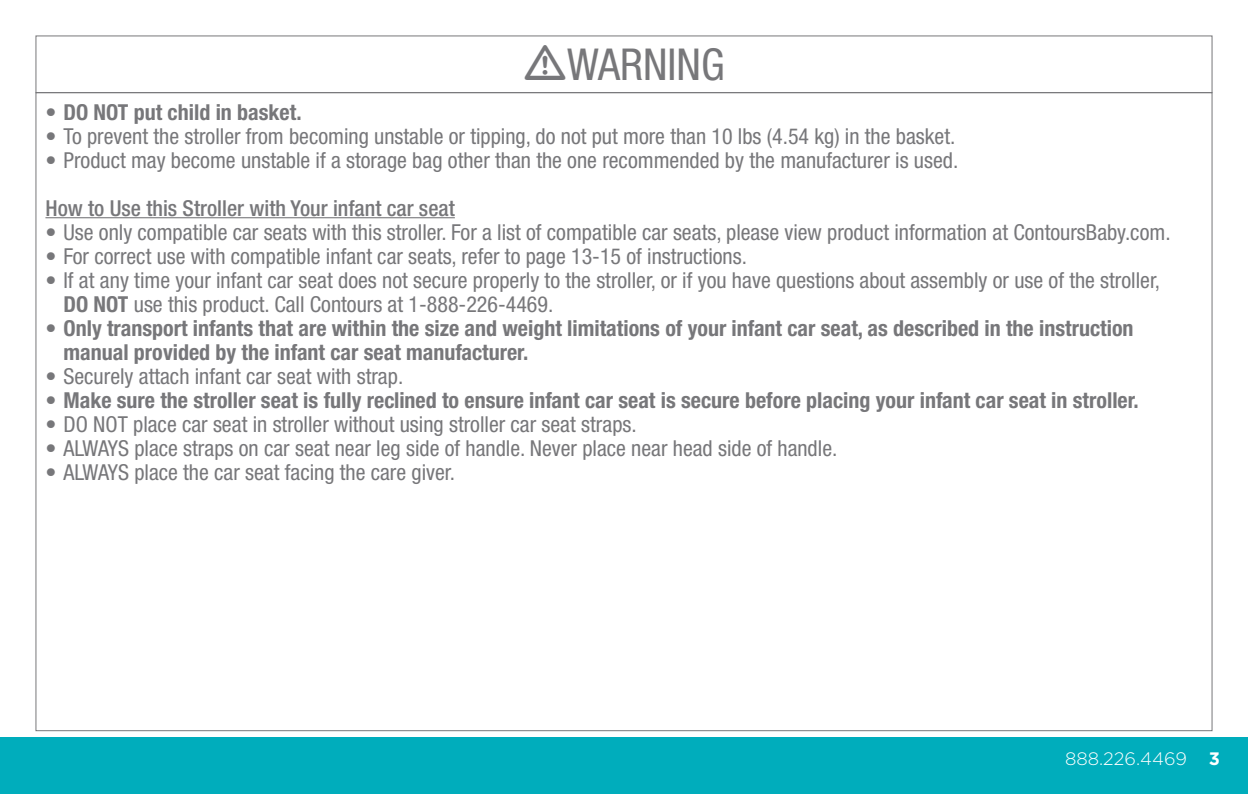
<style>
.page{position:relative;width:1248px;height:794px;background:#fff}
.page>*{position:absolute;margin:0;border:0;box-sizing:border-box;transform-origin:0 0}
.t1{font:condensed 44px "Helvetica Neue";color:#77777a}
.t2{font:condensed 22px/24px "Helvetica Neue";color:#77777a}
.t3{font:700 condensed 22px/24px "Helvetica Neue";color:#77777a}
.t4{font:500 condensed 22px "Helvetica Neue";color:#77777a}
.t5{font:300 18px "Gotham";color:#fff}
.s1{font-weight:700}
.s2{font-weight:400}
</style>
<div class="page">
<div style="left:0;top:737px;width:1247px;height:57px;background:#00adbc"></div>
<hr style="left:45px;top:217px;width:410px;height:1px;background:#77777a">
<p class="t1" style="left:567px;top:39px;width:159px">WARNING</p>
<p class="t3" style="left:45px;top:99px;width:258px">• DO NOT put child in basket.</p>
<p class="t2" style="left:45px;top:124px;width:911px">• To prevent the stroller from becoming unstable or tipping, do not put more than 10 lbs (4.54 kg) in the basket.</p>
<p class="t2" style="left:45px;top:148px;width:914px">• Product may become unstable if a storage bag other than the one recommended by the manufacturer is used.</p>
<p class="t4" style="left:45px;top:195px;width:411px">How to Use this Stroller with Your infant car seat</p>
<p class="t2" style="left:45px;top:220px;width:1126px">• Use only compatible car seats with this stroller. For a list of compatible car seats, please view product information at ContoursBaby.com.</p>
<p class="t2" style="left:45px;top:244px;width:703px">• For correct use with compatible infant car seats, refer to page 13-15 of instructions.</p>
<p class="t2" style="left:63px;top:268px;width:1098px;text-indent:-18px">• If at any time your infant car seat does not secure properly to the stroller, or if you have questions about assembly or use of the stroller,<br><span class="s1">DO NOT</span> use this product. Call Contours at 1-888-226-4469.</p>
<p class="t3" style="left:63px;top:315px;width:1071px;text-indent:-18px"><span class="s2">•</span> Only transport infants that are within the size and weight limitations of your infant car seat, as described in the instruction manual provided by the infant car seat manufacturer.</p>
<p class="t2" style="left:45px;top:364px;width:359px">• Securely attach infant car seat with strap.</p>
<p class="t3" style="left:45px;top:387px;width:1094px"><span class="s2">•</span> Make sure the stroller seat is fully reclined to ensure infant car seat is secure before placing your infant car seat in stroller.</p>
<p class="t2" style="left:45px;top:412px;width:593px">• DO NOT place car seat in stroller without using stroller car seat straps.</p>
<p class="t2" style="left:45px;top:436px;width:793px">• ALWAYS place straps on car seat near leg side of handle. Never place near head side of handle.</p>
<p class="t2" style="left:45px;top:460px;width:411px">• ALWAYS place the car seat facing the care giver.</p>
<p class="t5" style="left:1064px;top:747px;width:156px">888.226.4469 <span class="s1">3</span></p>
</div>
